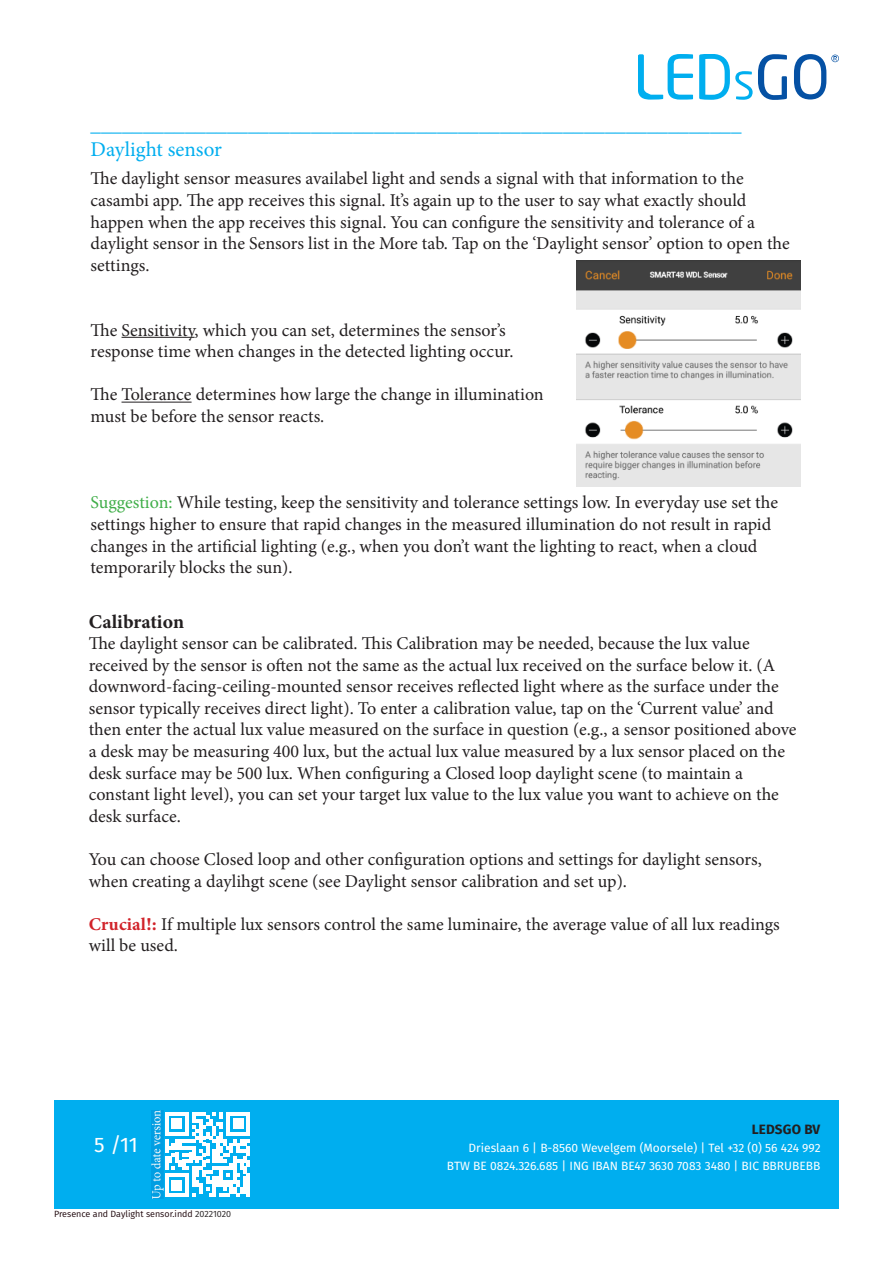
<style>
.page{position:relative;width:893px;height:1263px;background:#fff}
.page>*{position:absolute;margin:0;border:0;box-sizing:border-box;transform-origin:0 0}
.t1{font:21px "Minion Pro";color:#00aeef}
.Box_Header_Text{font:21px "Fira Sans";color:#fff}
.t2{font:19.5px "Minion Variable Concept";color:#231f20}
.t3{font:18px/21.6px "Minion Pro";color:#231f20}
.Alineastijl_1{font:700 13.5px "Fira Sans";letter-spacing:.01em;color:#231f20}
.Box_Header_Text-2{font:12px "Fira Sans";color:#fff}
.t4{font:9px "Fira Sans";color:#1c0409}
.s1{color:#40ae49}
.s2{font-family:"Minion Variable Concept";color:#d1232a}
.s3{color:#231f20}
</style>
<div class="page">
<svg style="left:638px;top:54px;width:55px;height:46px"></svg>
<svg style="left:699px;top:54px;width:88px;height:46px"></svg>
<svg style="left:794px;top:54px;width:45px;height:46px"></svg>
<div style="left:54px;top:1100px;width:785px;height:109px;background:#00aeef"></div>
<svg style="left:165px;top:1112px;width:85px;height:85px"></svg>
<img style="left:151px;top:1111px;width:13px;height:87px">
<hr style="left:122px;top:337px;width:73px;height:1px;background:#231f20">
<hr style="left:122px;top:402px;width:70px;height:1px;background:#231f20">
<img style="left:577px;top:260px;width:223px;height:227px">
<p class="t1" style="left:91px;top:110px;width:652px">______________________________________________________________</p>
<p class="t1" style="left:91px;top:135px;width:133px">Daylight sensor</p>
<p class="t3" style="left:91px;top:168px;width:655px">The daylight sensor measures availabel light and sends a signal with that information to the</p>
<p class="t3" style="left:91px;top:189px;width:657px">casambi app. The app receives this signal. It’s again up to the user to say what exactly should</p>
<p class="t3" style="left:91px;top:211px;width:701px">happen when the app receives this signal. You can configure the sensitivity and tolerance of a daylight sensor in the Sensors list in the More tab. Tap on the ‘Daylight sensor’ option to open the settings.</p>
<p class="t3" style="left:91px;top:319px;width:417px">The Sensitivity, which you can set, determines the sensor’s</p>
<p class="t3" style="left:91px;top:341px;width:424px">response time when changes in the detected lighting occur.</p>
<p class="t3" style="left:91px;top:384px;width:455px">The Tolerance determines how large the change in illumination</p>
<p class="t3" style="left:91px;top:405px;width:235px">must be before the sensor reacts.</p>
<p class="t3" style="left:91px;top:492px;width:689px"><span class="s1">Suggestion:</span> While testing, keep the sensitivity and tolerance settings low. In everyday use set the settings higher to ensure that rapid changes in the measured illumination do not result in rapid changes in the artificial lighting (e.g., when you don’t want the lighting to react, when a cloud</p>
<p class="t3" style="left:91px;top:557px;width:204px">temporarily blocks the sun).</p>
<p class="t2" style="left:89px;top:608px;width:97px">Calibration</p>
<p class="t3" style="left:89px;top:632px;width:709px">The daylight sensor can be calibrated. This Calibration may be needed, because the lux value received by the sensor is often not the same as the actual lux received on the surface below it. (A downword-facing-ceiling-mounted sensor receives reflected light where as the surface under the sensor typically receives direct light). To enter a calibration value, tap on the ‘Current value’ and then enter the actual lux value measured on the surface in question (e.g., a sensor positioned above a desk may be measuring 400 lux, but the actual lux value measured by a lux sensor placed on the desk surface may be 500 lux. When configuring a Closed loop daylight scene (to maintain a</p>
<p class="t3" style="left:89px;top:784px;width:692px">constant light level), you can set your target lux value to the lux value you want to achieve on the desk surface.</p>
<p class="t3" style="left:89px;top:848px;width:675px">You can choose Closed loop and other configuration options and settings for daylight sensors, when creating a daylihgt scene (see Daylight sensor calibration and set up).</p>
<p class="t3" style="left:89px;top:913px;width:693px"><span class="s2">Crucial!:</span> If multiple lux sensors control the same luminaire, the average value of all lux readings will be used.</p>
<p class="Alineastijl_1" style="left:752px;top:1118px;width:70px">LEDSGO BV</p>
<p class="Box_Header_Text" style="left:94px;top:1129px;width:45px">5 /11</p>
<p class="Box_Header_Text-2" style="left:468px;top:1139px;width:354px">Drieslaan 6 | B-8560 Wevelgem (Moorsele) | Tel +32 (0) 56 424 992</p>
<p class="Box_Header_Text-2" style="left:447px;top:1157px;width:375px">BTW BE 0824.326.685 | ING IBAN BE47 3630 7083 3480 | BIC BBRUBEBB</p>
<p class="t4" style="left:54px;top:1207px;width:179px">Presence and Daylight sensor.indd <span class="s3">20221020</span></p>
</div>
